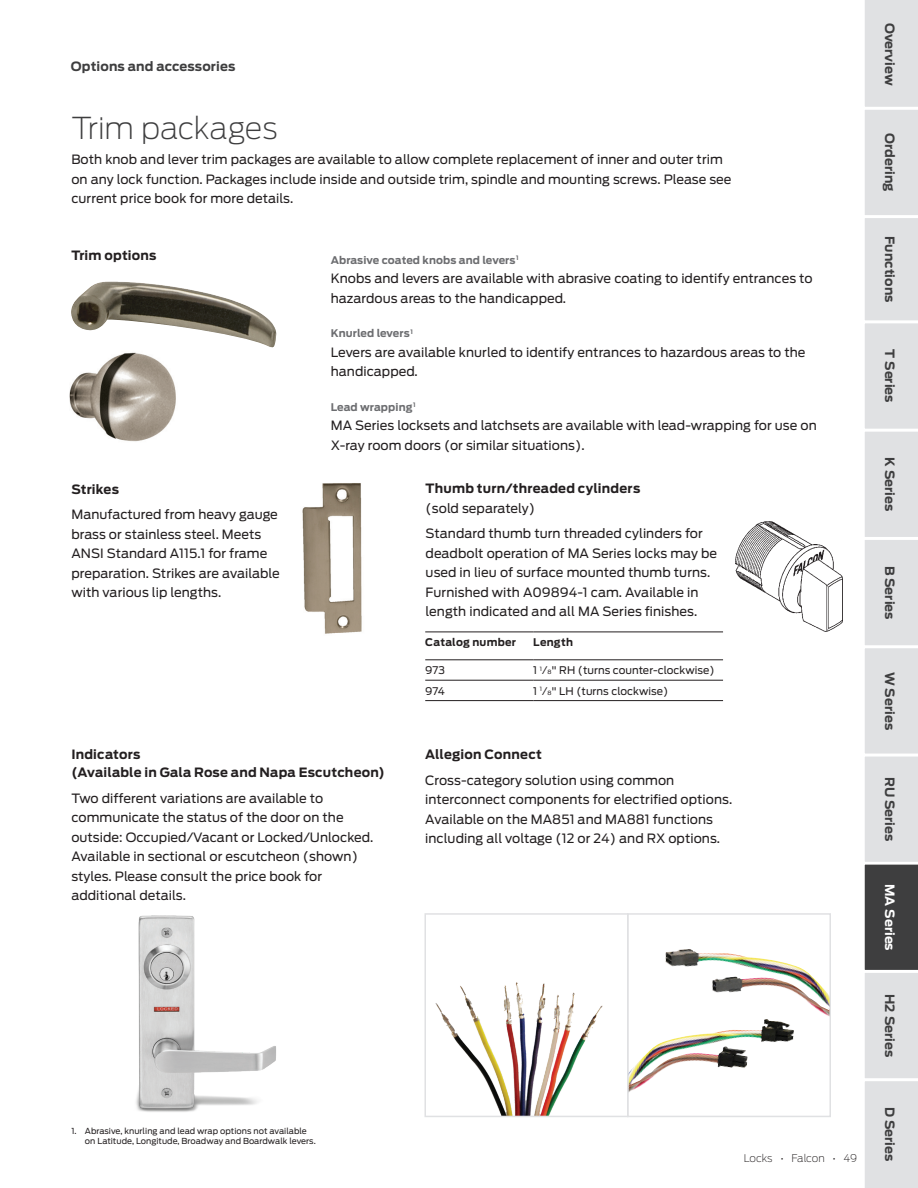
<style>
.page{position:relative;width:918px;height:1188px;background:#fff}
.page>*{position:absolute;margin:0;border:0;box-sizing:border-box;transform-origin:0 0}
.Page_headline_20_23p{font:200 30px "Antenna";letter-spacing:-.01em;color:#3e3e3f}
.Body_text_8_5_13pt{font:12.75px/19.5px "Antenna";letter-spacing:.005em;color:#231f20}
.Page_headline_20_23p-2{font:12.75px/19.5px "Antenna";letter-spacing:.005em;color:#231f20}
.Body_subhead_8_5_12p{font:700 12.75px/18px "Antenna";letter-spacing:.015em;color:#231f20}
.Page_title_8_5_11pt{font:700 12.75px "Antenna";letter-spacing:.005em;color:#3e3e3f}
.Subheadline_15_18pt{font:12.75px "Antenna";letter-spacing:.005em;color:#231f20}
.t1{font:700 12.75px "Antenna";letter-spacing:.005em;color:#fff}
.Caption_7_10pt{font:10.5px "Antenna";letter-spacing:.005em;color:#231f20}
.Body_Subhead_7_11pt{font:700 10.5px "Antenna";letter-spacing:.01em;color:#6c6d70}
.Caption_subhead_7_10{font:700 10.5px "Antenna";letter-spacing:.025em;color:#231f20}
.t2{font:200 10.5px "Antenna";letter-spacing:-.02em;color:#231f20}
.Note_5_5pt_6_5pt{font:8.25px/9.8px "Antenna";letter-spacing:.005em;color:#231f20}
.s1{font-size:5.7px}
</style>
<div class="page">
<img style="left:630px;top:1019px;width:164px;height:72px">
<img style="left:69px;top:352px;width:107px;height:90px">
<img style="left:71px;top:282px;width:206px;height:66px">
<img style="left:302px;top:483px;width:60px;height:151px">
<hr style="left:425px;top:660px;width:108px;height:1px;background:#231f20">
<hr style="left:533px;top:660px;width:190px;height:1px;background:#231f20">
<hr style="left:425px;top:680px;width:108px;height:1px;background:#231f20">
<hr style="left:533px;top:680px;width:190px;height:1px;background:#231f20">
<hr style="left:425px;top:700px;width:108px;height:1px;background:#231f20">
<hr style="left:533px;top:700px;width:190px;height:1px;background:#231f20">
<hr style="left:425px;top:632px;width:108px;height:1px;background:#231f20">
<hr style="left:533px;top:632px;width:190px;height:1px;background:#231f20">
<img style="left:735px;top:521px;width:108px;height:111px">
<img style="left:435px;top:982px;width:168px;height:132px">
<div style="left:424px;top:913px;width:204px;height:204px;border:2px solid #e0e1e3"></div>
<img style="left:665px;top:949px;width:163px;height:67px">
<div style="left:627px;top:913px;width:204px;height:204px;border:2px solid #e0e1e3"></div>
<img style="left:136px;top:915px;width:140px;height:197px">
<svg style="left:864px;top:0;width:54px;height:1188px;background:#d3d4d6"></svg>
<p class="Page_title_8_5_11pt" style="left:71px;top:57px;width:166px">Options and accessories</p>
<p class="Page_headline_20_23p" style="left:71px;top:108px;width:208px">Trim packages</p>
<p class="Page_headline_20_23p-2" style="left:71px;top:150px;width:662px">Both knob and lever trim packages are available to allow complete replacement of inner and outer trim on any lock function. Packages include inside and outside trim, spindle and mounting screws. Please see current price book for more details.</p>
<p class="Body_subhead_8_5_12p" style="left:71px;top:247px;width:87px">Trim options</p>
<p class="Body_subhead_8_5_12p" style="left:71px;top:480px;width:49px">Strikes</p>
<p class="Body_text_8_5_13pt" style="left:71px;top:505px;width:210px">Manufactured from heavy gauge brass or stainless steel. Meets<br>ANSI Standard A115.1 for frame preparation. Strikes are available with various lip lengths.</p>
<p class="Body_Subhead_7_11pt" style="left:331px;top:252px;width:189px">Abrasive coated knobs and levers<sup>1</sup></p>
<p class="Body_text_8_5_13pt" style="left:331px;top:268px;width:483px">Knobs and levers are available with abrasive coating to identify entrances to hazardous areas to the handicapped.</p>
<p class="Body_Subhead_7_11pt" style="left:331px;top:326px;width:84px">Knurled levers<sup>1</sup></p>
<p class="Body_text_8_5_13pt" style="left:331px;top:342px;width:476px">Levers are available knurled to identify entrances to hazardous areas to the handicapped.</p>
<p class="Body_Subhead_7_11pt" style="left:331px;top:399px;width:87px">Lead wrapping<sup>1</sup></p>
<p class="Body_text_8_5_13pt" style="left:331px;top:415px;width:488px">MA Series locksets and latchsets are available with lead-wrapping for use on<br>X-ray room doors (or similar situations).</p>
<p class="Body_subhead_8_5_12p" style="left:426px;top:480px;width:216px">Thumb turn/threaded cylinders</p>
<p class="Subheadline_15_18pt" style="left:426px;top:500px;width:111px">(sold separately)</p>
<p class="Body_text_8_5_13pt" style="left:426px;top:524px;width:293px">Standard thumb turn threaded cylinders for deadbolt operation of MA Series locks may be</p>
<p class="Body_text_8_5_13pt" style="left:426px;top:563px;width:286px">used in lieu of surface mounted thumb turns.<br>Furnished with A09894-1 cam. Available in</p>
<p class="Body_text_8_5_13pt" style="left:426px;top:602px;width:273px">length indicated and all MA Series finishes.</p>
<p class="Caption_subhead_7_10" style="left:425px;top:635px;width:92px">Catalog number</p>
<p class="Caption_subhead_7_10" style="left:533px;top:635px;width:41px">Length</p>
<p class="Caption_7_10pt" style="left:425px;top:663px;width:21px">973</p>
<p class="Caption_7_10pt" style="left:533px;top:663px;width:183px">1 <sup>1</sup>⁄<span class="s1">8</span>" RH (turns counter-clockwise)</p>
<p class="Caption_7_10pt" style="left:425px;top:684px;width:21px">974</p>
<p class="Caption_7_10pt" style="left:533px;top:684px;width:137px">1 <sup>1</sup>⁄<span class="s1">8</span>" LH (turns clockwise)</p>
<p class="Body_subhead_8_5_12p" style="left:71px;top:746px;width:315px">Indicators<br>(Available in Gala Rose and Napa Escutcheon)</p>
<p class="Body_text_8_5_13pt" style="left:71px;top:788px;width:303px">Two different variations are available to communicate the status of the door on the outside: Occupied/Vacant or Locked/Unlocked.<br>Available in sectional or escutcheon (shown) styles. Please consult the price book for additional details.</p>
<p class="Body_subhead_8_5_12p" style="left:425px;top:746px;width:118px">Allegion Connect</p>
<p class="Body_text_8_5_13pt" style="left:425px;top:770px;width:309px">Cross-category solution using common interconnect components for electrified options.<br>Available on the MA851 and MA881 functions including all voltage (12 or 24) and RX options.</p>
<p class="Note_5_5pt_6_5pt" style="left:85px;top:1126px;width:232px;text-indent:-14px">1. Abrasive, knurling and lead wrap options not available on Latitude, Longitude, Broadway and Boardwalk levers.</p>
<p class="t2" style="left:744px;top:1151px;width:115px">Locks • Falcon • 49</p>
<p class="Page_title_8_5_11pt" style="left:899px;top:23px;width:64px;rotate:90deg">Overview</p>
<p class="Page_title_8_5_11pt" style="left:899px;top:133px;width:60px;rotate:90deg">Ordering</p>
<p class="Page_title_8_5_11pt" style="left:899px;top:236px;width:68px;rotate:90deg">Functions</p>
<p class="Page_title_8_5_11pt" style="left:899px;top:349px;width:55px;rotate:90deg">T Series</p>
<p class="Page_title_8_5_11pt" style="left:899px;top:457px;width:56px;rotate:90deg">K Series</p>
<p class="Page_title_8_5_11pt" style="left:899px;top:566px;width:56px;rotate:90deg">B Series</p>
<p class="Page_title_8_5_11pt" style="left:899px;top:672px;width:60px;rotate:90deg">W Series</p>
<p class="Page_title_8_5_11pt" style="left:899px;top:777px;width:66px;rotate:90deg">RU Series</p>
<p class="t1" style="left:899px;top:884px;width:69px;rotate:90deg">MA Series</p>
<p class="Page_title_8_5_11pt" style="left:899px;top:994px;width:65px;rotate:90deg">H2 Series</p>
<p class="Page_title_8_5_11pt" style="left:899px;top:1107px;width:56px;rotate:90deg">D Series</p>
</div>
